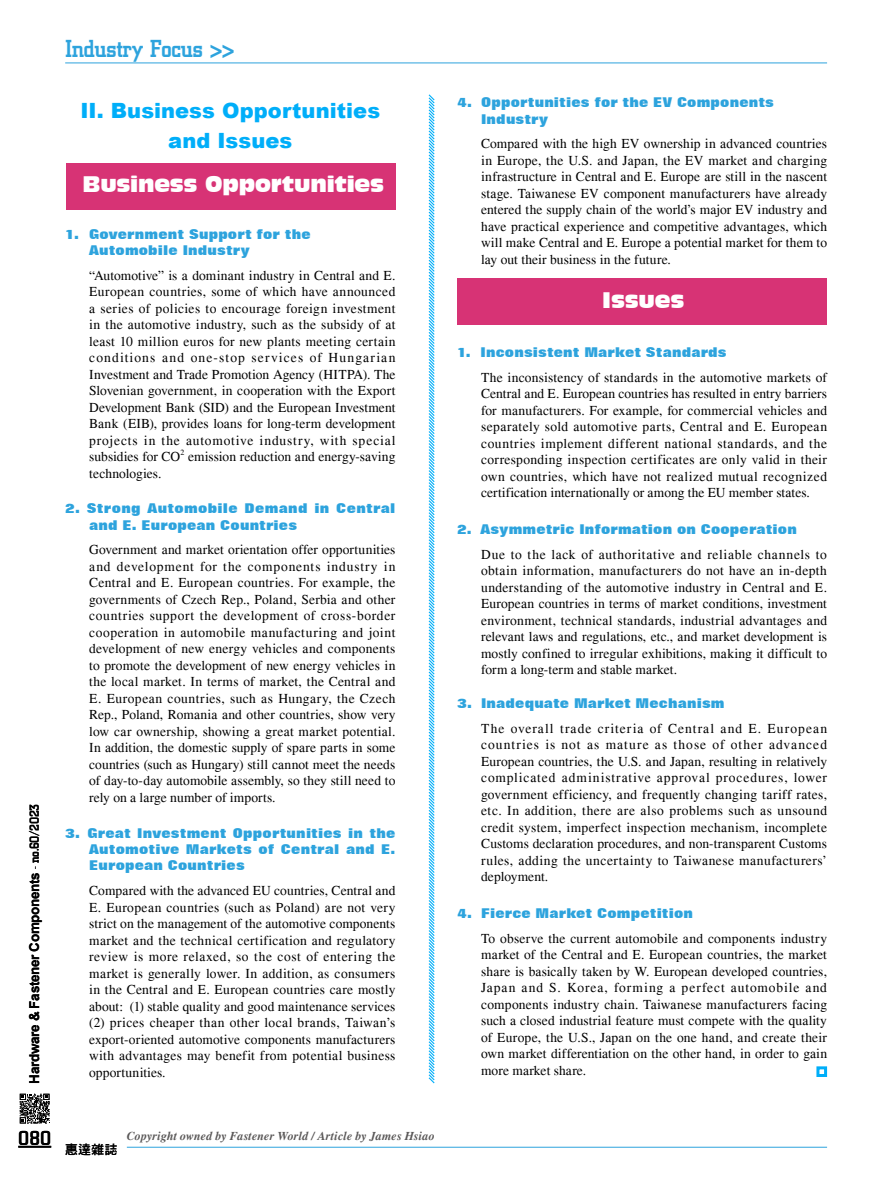
<style>
.page{position:relative;width:893px;height:1191px;background:#fff}
.page>*{position:absolute;margin:0;border:0;box-sizing:border-box;transform-origin:0 0}
.t1{font:500 25.5px "City D";letter-spacing:-.025em;color:#2da3dd}
.t2{font:900 21px/30px "Arial";letter-spacing:.005em;color:#00aef9;text-align:center}
.t3{font:21px "Incised 901 BT Compact";letter-spacing:-.01em;color:#fff}
.t4{font:500 21px "City D";color:#000}
.t5{font:13.5px/16.5px "Times";letter-spacing:.01em;color:#000;text-align:justify}
.t6{font:800 13.5px/16.5px "Folio BT";letter-spacing:.015em;color:#2da3dd}
.t7{font:700 13.5px "Arial";letter-spacing:-.025em;color:#000}
.t8{font:12.75px "DF Hei Std W7";color:#000}
.t9{font:italic 700 12px "Times";letter-spacing:.01em;color:#595757}
.t10{font:7.8px "Times";color:#000}
.s1{font-family:"City D";font-weight:500}
</style>
<div class="page">
<div style="left:457px;top:278px;width:370px;height:46px;background:#d73375"></div>
<svg style="left:428px;top:94px;width:7px;height:990px"></svg>
<div style="left:816px;top:1066px;width:11px;height:11px;border:3px solid #00aef9"></div>
<div style="left:66px;top:163px;width:329px;height:46px;background:#d73375"></div>
<hr style="left:18px;top:1145px;width:33px;height:2px;background:#000">
<hr style="left:65px;top:63px;width:762px;height:1px;background:#2da3dd">
<hr style="left:127px;top:1147px;width:700px;height:1px;background:#2da3dd">
<svg style="left:20px;top:1093px;width:30px;height:30px"></svg>
<h1 class="t1" style="left:65px;top:35px;width:171px">Industry Focus &gt;&gt;</h1>
<h2 class="t2" style="left:80px;top:95px;width:301px">II. Business Opportunities and Issues</h2>
<h2 class="t3" style="left:83px;top:172px;width:303px">Business Opportunities</h2>
<p class="t7" style="left:25px;top:1083px;width:281px;rotate:-90deg">Hardware &amp; Fastener Components <span class="s1">- no.60/2023</span></p>
<p class="t6" style="left:89px;top:225px;width:223px;text-indent:-24px">1. Government Support for the<br>Automobile Industry</p>
<p class="t5" style="left:89px;top:267px;width:308px">“Automotive” is a dominant industry in Central and E.<br>European countries, some of which have announced a series of policies to encourage foreign investment in the automotive industry, such as the subsidy of at least 10 million euros for new plants meeting certain conditions and one-stop services of Hungarian Investment and Trade Promotion Agency (HITPA). The Slovenian government, in cooperation with the Export Development Bank (SID) and the European Investment Bank (EIB), provides loans for long-term development projects in the automotive industry, with special subsidies for CO</p>
<p class="t10" style="left:180px;top:448px;width:5px">2</p>
<p class="t5" style="left:188px;top:448px;width:209px">emission reduction and energy-saving</p>
<p class="t5" style="left:89px;top:465px;width:74px">technologies.</p>
<p class="t6" style="left:89px;top:500px;width:308px;text-indent:-24px">2. Strong Automobile Demand in Central and E. European Countries</p>
<p class="t5" style="left:89px;top:541px;width:308px">Government and market orientation offer opportunities and development for the components industry in Central and E. European countries. For example, the governments of Czech Rep., Poland, Serbia and other countries support the development of cross-border cooperation in automobile manufacturing and joint development of new energy vehicles and components to promote the development of new energy vehicles in the local market. In terms of market, the Central and E. European countries, such as Hungary, the Czech Rep., Poland, Romania and other countries, show very low car ownership, showing a great market potential.<br>In addition, the domestic supply of spare parts in some countries (such as Hungary) still cannot meet the needs of day-to-day automobile assembly, so they still need to rely on a large number of imports.</p>
<p class="t6" style="left:89px;top:825px;width:308px;text-align:justify;text-indent:-24px">3. Great Investment Opportunities in the Automotive Markets of Central and E.<br>European Countries</p>
<p class="t5" style="left:89px;top:882px;width:308px">Compared with the advanced EU countries, Central and E. European countries (such as Poland) are not very strict on the management of the automotive components market and the technical certification and regulatory review is more relaxed, so the cost of entering the market is generally lower. In addition, as consumers in the Central and E. European countries care mostly about: (1) stable quality and good maintenance services (2) prices cheaper than other local brands, Taiwan’s export-oriented automotive components manufacturers with advantages may benefit from potential business opportunities.</p>
<h2 class="t4" style="left:18px;top:1126px;width:34px">080</h2>
<p class="t9" style="left:127px;top:1129px;width:309px">Copyright owned by Fastener World / Article by James Hsiao</p>
<p class="t8" style="left:65px;top:1142px;width:54px">惠達雜誌</p>
<p class="t6" style="left:481px;top:94px;width:294px;text-indent:-24px">4. Opportunities for the EV Components<br>Industry</p>
<p class="t5" style="left:481px;top:136px;width:347px">Compared with the high EV ownership in advanced countries in Europe, the U.S. and Japan, the EV market and charging infrastructure in Central and E. Europe are still in the nascent stage. Taiwanese EV component manufacturers have already entered the supply chain of the world’s major EV industry and have practical experience and competitive advantages, which will make Central and E. Europe a potential market for them to lay out their business in the future.</p>
<h2 class="t3" style="left:602px;top:288px;width:84px">Issues</h2>
<p class="t6" style="left:457px;top:344px;width:271px">1. Inconsistent Market Standards</p>
<p class="t5" style="left:481px;top:369px;width:347px">The inconsistency of standards in the automotive markets of Central and E. European countries has resulted in entry barriers for manufacturers. For example, for commercial vehicles and separately sold automotive parts, Central and E. European countries implement different national standards, and the corresponding inspection certificates are only valid in their own countries, which have not realized mutual recognized certification internationally or among the EU member states.</p>
<p class="t6" style="left:457px;top:521px;width:341px">2. Asymmetric Information on Cooperation</p>
<p class="t5" style="left:481px;top:546px;width:347px">Due to the lack of authoritative and reliable channels to obtain information, manufacturers do not have an in-depth understanding of the automotive industry in Central and E.<br>European countries in terms of market conditions, investment environment, technical standards, industrial advantages and relevant laws and regulations, etc., and market development is mostly confined to irregular exhibitions, making it difficult to form a long-term and stable market.</p>
<p class="t6" style="left:457px;top:695px;width:269px">3. Inadequate Market Mechanism</p>
<p class="t5" style="left:481px;top:720px;width:347px">The overall trade criteria of Central and E. European countries is not as mature as those of other advanced European countries, the U.S. and Japan, resulting in relatively complicated administrative approval procedures, lower government efficiency, and frequently changing tariff rates, etc. In addition, there are also problems such as unsound credit system, imperfect inspection mechanism, incomplete Customs declaration procedures, and non-transparent Customs rules, adding the uncertainty to Taiwanese manufacturers’ deployment.</p>
<p class="t6" style="left:457px;top:905px;width:237px">4. Fierce Market Competition</p>
<p class="t5" style="left:481px;top:930px;width:347px">To observe the current automobile and components industry market of the Central and E. European countries, the market share is basically taken by W. European developed countries, Japan and S. Korea, forming a perfect automobile and components industry chain. Taiwanese manufacturers facing such a closed industrial feature must compete with the quality of Europe, the U.S., Japan on the one hand, and create their own market differentiation on the other hand, in order to gain more market share.</p>
</div>
